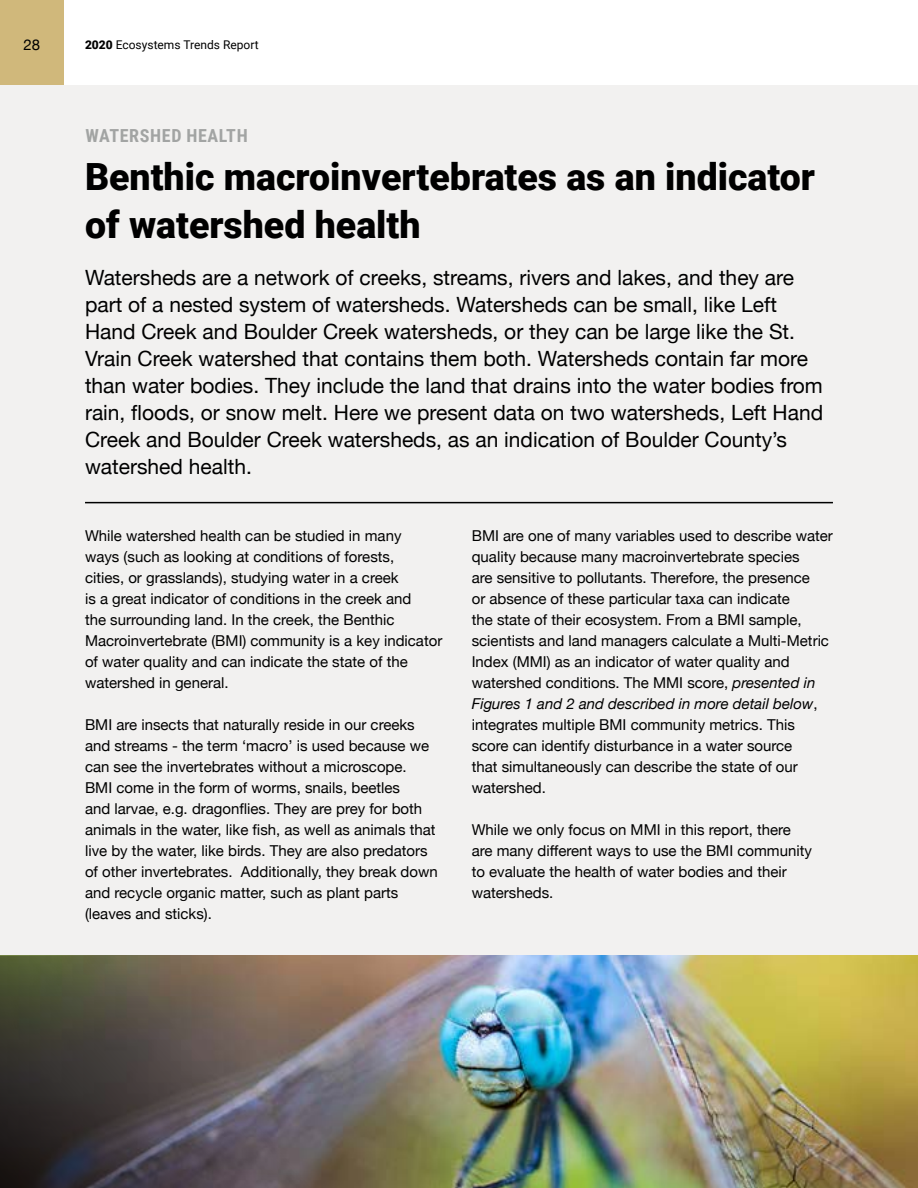
<style>
.page{position:relative;width:918px;height:1188px;background:#fff}
.page>*{position:absolute;margin:0;border:0;box-sizing:border-box;transform-origin:0 0}
.t1{font:900 37.5px/48px "Roboto";color:#000}
.t2{font:21px/27px "Helvetica Neue";color:#000}
.t3{font:700 18px "Roboto Condensed";letter-spacing:.035em;color:#a2a4a3}
.t4{font:15px/21px "Helvetica Neue";color:#000}
.t5{font:12px "Roboto";color:#000}
.s1{font-weight:900}
.s2{font-style:italic}
</style>
<div class="page">
<div style="left:0;top:85px;width:918px;height:1103px;background:#f2f1f0"></div>
<hr style="left:85px;top:502px;width:748px;height:1px;background:#000">
<img style="left:472px;top:956px;width:446px;height:232px">
<img style="left:0;top:956px;width:472px;height:232px">
<div style="left:0;top:0;width:64px;height:85px;background:#d0b87b"></div>
<p class="t4" style="left:24px;top:35px;width:18px">28</p>
<p class="t5" style="left:85px;top:36px;width:175px"><span class="s1">2020</span> Ecosystems Trends Report</p>
<p class="t3" style="left:85px;top:123px;width:164px">WATERSHED HEALTH</p>
<h1 class="t1" style="left:85px;top:151px;width:732px">Benthic macroinvertebrates as an indicator of watershed health</h1>
<p class="t2" style="left:85px;top:266px;width:740px">Watersheds are a network of creeks, streams, rivers and lakes, and they are part of a nested system of watersheds. Watersheds can be small, like Left Hand Creek and Boulder Creek watersheds, or they can be large like the St.<br>Vrain Creek watershed that contains them both. Watersheds contain far more than water bodies. They include the land that drains into the water bodies from rain, floods, or snow melt. Here we present data on two watersheds, Left Hand Creek and Boulder Creek watersheds, as an indication of Boulder County’s watershed health.</p>
<p class="t4" style="left:85px;top:526px;width:359px">While watershed health can be studied in many<br>ways (such as looking at conditions of forests,<br>cities, or grasslands), studying water in a creek<br>is a great indicator of conditions in the creek and<br>the surrounding land. In the creek, the Benthic Macroinvertebrate (BMI) community is a key indicator of water quality and can indicate the state of the watershed in general.</p>
<p class="t4" style="left:85px;top:715px;width:354px">BMI are insects that naturally reside in our creeks and streams - the term ‘macro’ is used because we can see the invertebrates without a microscope.<br>BMI come in the form of worms, snails, beetles<br>and larvae, e.g. dragonflies. They are prey for both animals in the water, like fish, as well as animals that live by the water, like birds. They are also predators of other invertebrates. Additionally, they break down and recycle organic matter, such as plant parts (leaves and sticks).</p>
<p class="t4" style="left:472px;top:526px;width:363px">BMI are one of many variables used to describe water quality because many macroinvertebrate species<br>are sensitive to pollutants. Therefore, the presence<br>or absence of these particular taxa can indicate<br>the state of their ecosystem. From a BMI sample, scientists and land managers calculate a Multi-Metric Index (MMI) as an indicator of water quality and watershed conditions. The MMI score, <span class="s2">presented in Figures 1 and 2 and described in more detail below</span>, integrates multiple BMI community metrics. This score can identify disturbance in a water source<br>that simultaneously can describe the state of our watershed.</p>
<p class="t4" style="left:472px;top:820px;width:342px">While we only focus on MMI in this report, there are many different ways to use the BMI community to evaluate the health of water bodies and their watersheds.</p>
</div>
